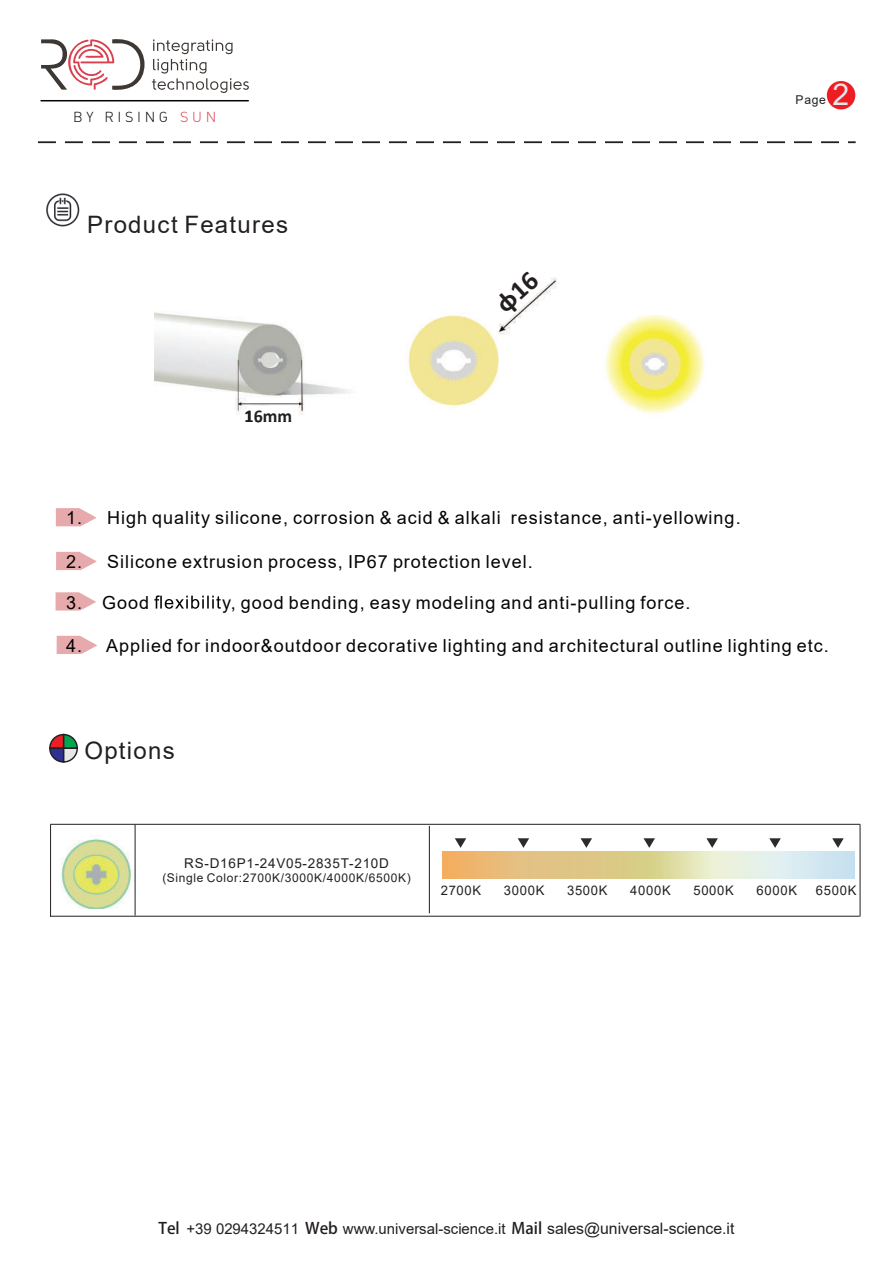
<style>
.page{position:relative;width:893px;height:1263px;background:#fff}
.page>*{position:absolute;margin:0;border:0;box-sizing:border-box;transform-origin:0 0}
.t1{font:30px "Arial";color:#e6e7e9}
.t2{font:24px "Arial";letter-spacing:.055em;color:#231f20}
.t3{font:18px "Arial";letter-spacing:.055em;color:#050303}
.t4{font:700 18px "Calibri";color:#231f20}
.t5{font:15px "Arial";color:#231f20}
.t6{font:14.4px "DIN Light Alternate";color:#030303}
.t7{font:13.5px "Arial";letter-spacing:.055em;color:#231f20}
.t8{font:13.2px "Arial";letter-spacing:.055em;color:#231f20}
.t9{font:12.15px "Arial";color:#231f20}
.t10{font:12px "Arial";letter-spacing:.055em;color:#231f20}
.t11{font:9.6px "Arial";color:#231f20}
.s1{color:#da404e}
.s2{font-family:"CT Cu Yuan SF G Bpc EUC H";font-size:15.75px}
.s3{font-size:15.75px}
</style>
<div class="page">
<img style="left:408px;top:277px;width:149px;height:129px">
<svg style="left:38px;top:141px;width:818px;height:2px"></svg>
<img style="left:46px;top:193px;width:34px;height:34px">
<svg style="left:56px;top:508px;width:41px;height:18px"></svg>
<svg style="left:56px;top:552px;width:41px;height:18px"></svg>
<svg style="left:56px;top:592px;width:40px;height:18px"></svg>
<svg style="left:57px;top:636px;width:40px;height:18px"></svg>
<svg style="left:154px;top:595px;width:67px;height:14px"></svg>
<div style="left:827px;top:81px;width:28px;height:28px;background:#ee1d23;border-radius:50%"></div>
<img style="left:155px;top:312px;width:195px;height:103px">
<img style="left:605px;top:315px;width:99px;height:98px">
<img style="left:61px;top:835px;width:74px;height:73px">
<hr style="left:50px;top:824px;width:1px;height:93px;background:#231f20">
<hr style="left:135px;top:824px;width:1px;height:92px;background:#231f20">
<hr style="left:429px;top:826px;width:1px;height:87px;background:#231f20">
<hr style="left:860px;top:824px;width:1px;height:92px;background:#231f20">
<hr style="left:50px;top:916px;width:810px;height:1px;background:#231f20">
<hr style="left:50px;top:824px;width:810px;height:1px;background:#231f20">
<svg style="left:443px;top:852px;width:411px;height:26px;background:#e0d4aa"></svg>
<svg style="left:455px;top:838px;width:11px;height:10px"></svg>
<svg style="left:643px;top:838px;width:12px;height:10px"></svg>
<svg style="left:832px;top:838px;width:12px;height:10px"></svg>
<svg style="left:769px;top:838px;width:12px;height:10px"></svg>
<svg style="left:706px;top:838px;width:12px;height:10px"></svg>
<svg style="left:581px;top:838px;width:11px;height:10px"></svg>
<svg style="left:518px;top:838px;width:11px;height:10px"></svg>
<svg style="left:49px;top:733px;width:29px;height:30px"></svg>
<div style="left:251px;top:406px;width:41px;height:15px;background:#fff"></div>
<svg style="left:152px;top:40px;width:97px;height:53px"></svg>
<svg style="left:41px;top:39px;width:104px;height:51px"></svg>
<hr style="left:41px;top:100px;width:208px;height:1px;background:#030303">
<svg style="left:487px;top:277px;width:64px;height:45px"></svg>
<p class="t6" style="left:73px;top:108px;width:145px">B Y R I S I N G <span class="s1">S U N</span></p>
<h2 class="t2" style="left:87px;top:208px;width:203px">Product Features</h2>
<h1 class="t1" style="left:832px;top:73px;width:18px">2</h1>
<p class="t9" style="left:796px;top:92px;width:32px">Page</p>
<p class="t11" style="left:256px;top:405px;width:13px">16</p>
<p class="t4" style="left:245px;top:403px;width:49px">16mm</p>
<p class="t3" style="left:66px;top:505px;width:676px">1. High quality silicone, corrosion &amp; acid &amp; alkali resistance, anti-yellowing.</p>
<p class="t3" style="left:66px;top:549px;width:468px">2. Silicone extrusion process, IP67 protection level.</p>
<p class="t3" style="left:66px;top:590px;width:84px">3. Good</p>
<p class="t3" style="left:222px;top:590px;width:470px">y, good bending, easy modeling and anti-pulling force.</p>
<p class="t3" style="left:66px;top:634px;width:764px">4. Applied for indoor&amp;outdoor decorative lighting and architectural outline lighting etc.</p>
<h2 class="t2" style="left:84px;top:734px;width:92px">Options</h2>
<p class="t7" style="left:184px;top:854px;width:206px">RS-D16P1-24V05-2835T-210D</p>
<p class="t10" style="left:162px;top:869px;width:250px">(Single Color:2700K/3000K/4000K/6500K)</p>
<p class="t8" style="left:441px;top:881px;width:42px">2700K</p>
<p class="t8" style="left:504px;top:881px;width:42px">3000K</p>
<p class="t8" style="left:567px;top:881px;width:42px">3500K</p>
<p class="t8" style="left:630px;top:881px;width:42px">4000K</p>
<p class="t8" style="left:693px;top:881px;width:42px">5000K</p>
<p class="t8" style="left:756px;top:881px;width:42px">6000K</p>
<p class="t8" style="left:816px;top:881px;width:42px">6500K</p>
<p class="t5" style="left:158px;top:1218px;width:578px"><span class="s2">Tel</span> +39 0294324511 <span class="s2">Web</span> www.universal-science.it <span class="s2">Mail</span> <span class="s3">sales@universal-science.it</span></p>
</div>
